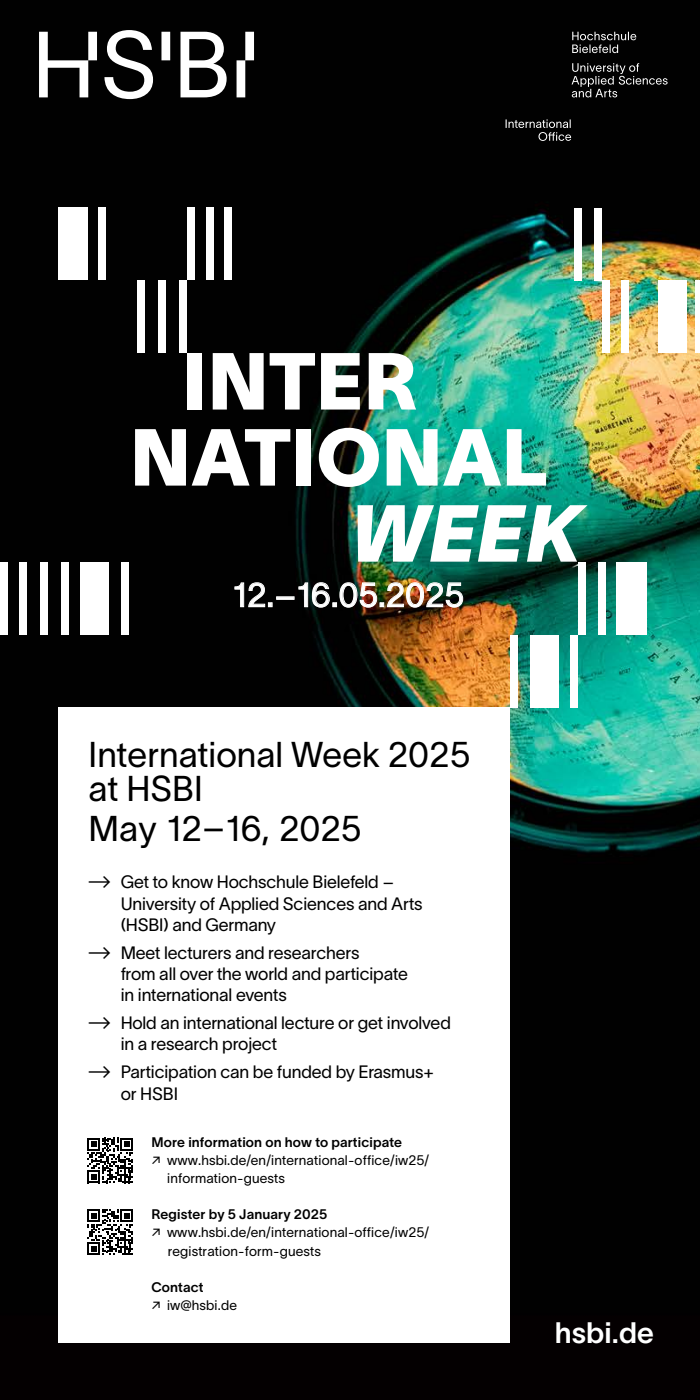
<style>
.page{position:relative;width:700px;height:1400px;background:#fff}
.page>*{position:absolute;margin:0;border:0;box-sizing:border-box;transform-origin:0 0}
.t1{font:79.1px/76px "HSBI Lausanne";color:#fff}
.t2{font:italic 79.1px "HSBI Lausanne 1000";color:#fff}
.t3{font:35.18px/34.2px "HSBI Lausanne 300";color:#000}
.t4{font:33.43px "HSBI Lausanne 300";color:#fff}
.t5{font:29.05px "HSBI Lausanne 600";color:#fff}
.t6{font:17.59px/21.1px "HSBI Lausanne 300";letter-spacing:-.01em;color:#000}
.t7{font:13.65px/18.6px "HSBI Lausanne 300";letter-spacing:.01em;color:#000}
.t8{font:13.65px "HSBI Lausanne 600";letter-spacing:.01em;color:#000}
</style>
<div class="page">
<img style="left:0;top:0;width:700px;height:1399px">
<div style="left:58px;top:707px;width:452px;height:636px;background:#fff"></div>
<div style="left:602px;top:280px;width:8px;height:73px;background:#fff"></div>
<div style="left:137px;top:280px;width:8px;height:73px;background:#fff"></div>
<div style="left:597px;top:562px;width:8px;height:73px;background:#fff"></div>
<div style="left:621px;top:280px;width:8px;height:73px;background:#fff"></div>
<hr style="left:696px;top:280px;width:4px;height:73px;background:#fff">
<div style="left:121px;top:562px;width:8px;height:73px;background:#fff"></div>
<div style="left:61px;top:562px;width:7px;height:73px;background:#fff"></div>
<div style="left:19px;top:562px;width:8px;height:73px;background:#fff"></div>
<div style="left:158px;top:280px;width:8px;height:73px;background:#fff"></div>
<div style="left:58px;top:207px;width:30px;height:73px;background:#fff"></div>
<div style="left:616px;top:562px;width:31px;height:73px;background:#fff"></div>
<div style="left:658px;top:280px;width:29px;height:73px;background:#fff"></div>
<div style="left:80px;top:562px;width:29px;height:73px;background:#fff"></div>
<div style="left:594px;top:208px;width:8px;height:72px;background:#fff"></div>
<div style="left:574px;top:208px;width:8px;height:72px;background:#fff"></div>
<div style="left:578px;top:562px;width:8px;height:73px;background:#fff"></div>
<div style="left:40px;top:562px;width:8px;height:73px;background:#fff"></div>
<div style="left:0;top:562px;width:8px;height:73px;background:#fff"></div>
<div style="left:179px;top:280px;width:8px;height:73px;background:#fff"></div>
<div style="left:99px;top:207px;width:7px;height:73px;background:#fff"></div>
<div style="left:187px;top:207px;width:8px;height:73px;background:#fff"></div>
<div style="left:224px;top:207px;width:8px;height:73px;background:#fff"></div>
<div style="left:206px;top:207px;width:8px;height:73px;background:#fff"></div>
<div style="left:510px;top:635px;width:8px;height:73px;background:#fff"></div>
<div style="left:570px;top:635px;width:8px;height:73px;background:#fff"></div>
<div style="left:530px;top:635px;width:29px;height:72px;background:#fff"></div>
<svg style="left:39px;top:30px;width:234px;height:69px"></svg>
<svg style="left:506px;top:119px;width:65px;height:22px"></svg>
<svg style="left:572px;top:63px;width:96px;height:34px;background:#282828"></svg>
<svg style="left:572px;top:32px;width:64px;height:21px"></svg>
<svg style="left:87px;top:1138px;width:46px;height:45px"></svg>
<svg style="left:87px;top:1209px;width:46px;height:46px"></svg>
<h1 class="t1" style="left:130px;top:338px;width:420px;text-indent:52px">INTER<br>NATIONAL</h1>
<h1 class="t2" style="left:351px;top:478px;width:232px">WEEK</h1>
<h3 class="t4" style="left:233px;top:571px;width:233px">12.–16.05.2025</h3>
<h2 class="t3" style="left:89px;top:735px;width:383px">International Week 2025 at HSBI</h2>
<h2 class="t3" style="left:89px;top:809px;width:274px">May 12–16, 2025</h2>
<p class="t6" style="left:121px;top:870px;width:304px;text-indent:-33px">→ Get to know Hochschule Bielefeld –<br>University of Applied Sciences and Arts (HSBI) and Germany</p>
<p class="t6" style="left:121px;top:941px;width:289px;text-indent:-33px">→ Meet lecturers and researchers<br>from all over the world and participate in international events</p>
<p class="t6" style="left:121px;top:1011px;width:332px;text-indent:-33px">→ Hold an international lecture or get involved in a research project</p>
<p class="t6" style="left:121px;top:1060px;width:315px;text-indent:-33px">→ Participation can be funded by Erasmus+ or HSBI</p>
<p class="t8" style="left:151px;top:1132px;width:252px">More information on how to participate</p>
<p class="t7" style="left:167px;top:1150px;width:264px;text-indent:-16px">↗ www.hsbi.de/en/international-office/iw25/ information-guests</p>
<p class="t8" style="left:151px;top:1204px;width:177px">Register by 5 January 2025</p>
<p class="t7" style="left:168px;top:1222px;width:263px;text-indent:-16px">↗ www.hsbi.de/en/international-office/iw25/ registration-form-guests</p>
<p class="t8" style="left:151px;top:1278px;width:54px">Contact</p>
<p class="t7" style="left:151px;top:1295px;width:87px">↗ iw@hsbi.de</p>
<h3 class="t5" style="left:555px;top:1312px;width:101px">hsbi.de</h3>
</div>
